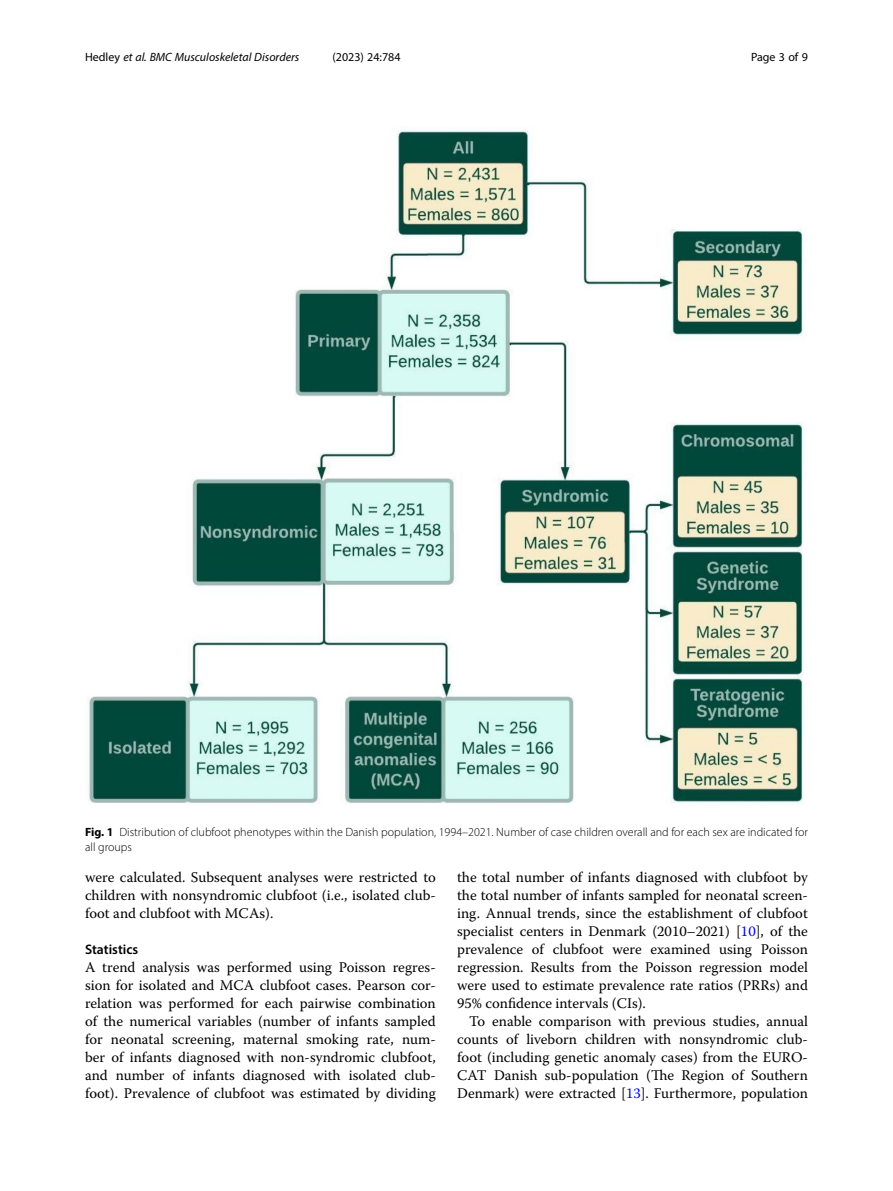
<style>
.page{position:relative;width:893px;height:1191px;background:#fff}
.page>*{position:absolute;margin:0;border:0;box-sizing:border-box;transform-origin:0 0}
.Body_Text{font:14.7px/18px "Warnock Pro";color:#000;text-align:justify}
.Body_Text_Indent{font:14.7px/18px "Warnock Pro";color:#000;text-align:justify}
.Head_2{font:600 13.8px "Myriad Pro";color:#000}
.Figure_Caption{font:300 12px/15px "Myriad Pro";color:#000}
.t1{font:italic 12px "Myriad Pro";color:#000}
.t2{font:12px "Myriad Pro";color:#000}
.s1{font-style:normal}
.s2{font-weight:700}
.s3{color:#00f}
</style>
<div class="page">
<img style="left:88px;top:130px;width:716px;height:674px">
<p class="t1" style="left:85px;top:50px;width:216px"><span class="s1">Hedley</span> et al. BMC Musculoskeletal Disorders</p>
<p class="t2" style="left:332px;top:50px;width:70px">(2023) 24:784</p>
<p class="t2" style="left:751px;top:50px;width:58px">Page 3 of 9</p>
<p class="Figure_Caption" style="left:85px;top:824px;width:724px"><span class="s2">Fig. 1</span> Distribution of clubfoot phenotypes within the Danish population, 1994–2021. Number of case children overall and for each sex are indicated for all groups</p>
<p class="Body_Text_Indent" style="left:85px;top:868px;width:352px">were calculated. Subsequent analyses were restricted to children with nonsyndromic clubfoot (i.e., isolated club&shy;foot and clubfoot with MCAs).</p>
<p class="Head_2" style="left:85px;top:941px;width:55px">Statistics</p>
<p class="Body_Text" style="left:85px;top:958px;width:352px">A trend analysis was performed using Poisson regres&shy;sion for isolated and MCA clubfoot cases. Pearson cor&shy;relation was performed for each pairwise combination of the numerical variables (number of infants sampled for neonatal screening, maternal smoking rate, num&shy;ber of infants diagnosed with non-syndromic clubfoot, and number of infants diagnosed with isolated club&shy;foot). Prevalence of clubfoot was estimated by dividing</p>
<p class="Body_Text" style="left:457px;top:868px;width:352px">the total number of infants diagnosed with clubfoot by the total number of infants sampled for neonatal screen&shy;ing. Annual trends, since the establishment of clubfoot specialist centers in Denmark (2010–2021) [<span class="s3">10</span>], of the prevalence of clubfoot were examined using Poisson regression. Results from the Poisson regression model were used to estimate prevalence rate ratios (PRRs) and 95% confidence intervals (CIs).</p>
<p class="Body_Text_Indent" style="left:457px;top:1012px;width:352px;text-indent:12px">To enable comparison with previous studies, annual counts of liveborn children with nonsyndromic club&shy;foot (including genetic anomaly cases) from the EURO-CAT Danish sub-population (The Region of Southern Denmark) were extracted [<span class="s3">13</span>]. Furthermore, population</p>
</div>
